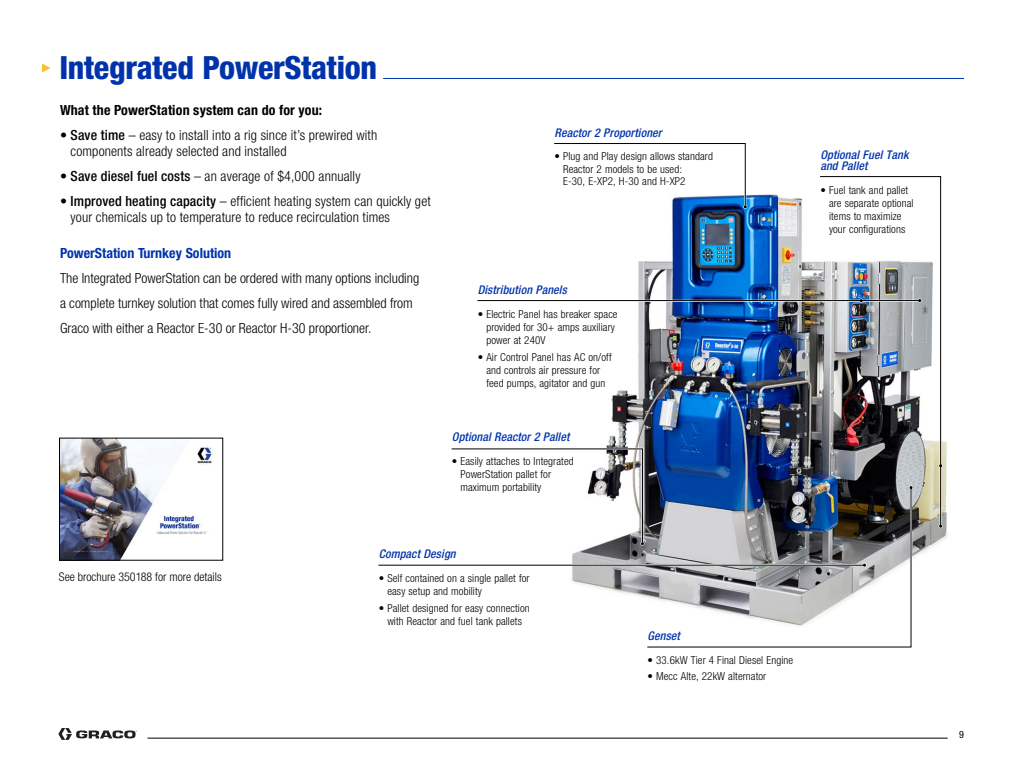
<style>
.page{position:relative;width:1024px;height:768px;background:#fff}
.page>*{position:absolute;margin:0;border:0;box-sizing:border-box;transform-origin:0 0}
.t1{font:800 condensed 32px "Helvetica Neue LT Std";letter-spacing:-.01em;color:#0033ab}
.t2{font:300 condensed 14px/16px "Helvetica Neue LT Std";letter-spacing:.01em;color:#000}
.t3{font:700 condensed 14px "Helvetica Neue LT Std";letter-spacing:.01em;color:#000}
.t4{font:700 condensed 14px "Helvetica Neue LT Std";color:#0033ab}
.t5{font:italic 500 condensed 12px/11px "Helvetica Neue LT Std";letter-spacing:.01em;color:#0033ab}
.t6{font:300 condensed 12px "Helvetica Neue LT Std";color:#000}
.t7{font:300 condensed 11px/13px "Helvetica Neue LT Std";letter-spacing:.01em;color:#000}
.t8{font:condensed 10px "Helvetica Neue LT Std";color:#000}
.s1{font-weight:500}
</style>
<div class="page">
<img style="left:61px;top:440px;width:152px;height:118px">
<div style="left:59px;top:438px;width:164px;height:122px;border:1px solid #000"></div>
<img style="left:570px;top:194px;width:378px;height:403px">
<hr style="left:383px;top:78px;width:581px;height:1px;background:#0033ab">
<svg style="left:42px;top:63px;width:8px;height:10px"></svg>
<svg style="left:818px;top:176px;width:125px;height:353px"></svg>
<hr style="left:378px;top:564px;width:487px;height:2px;background:#fff">
<svg style="left:939px;top:524px;width:4px;height:4px"></svg>
<img style="left:820px;top:176px;width:121px;height:350px">
<hr style="left:378px;top:565px;width:487px;height:1px;background:#000">
<svg style="left:647px;top:486px;width:265px;height:162px"></svg>
<hr style="left:477px;top:300px;width:443px;height:2px;background:#fff">
<svg style="left:918px;top:299px;width:4px;height:4px"></svg>
<svg style="left:859px;top:299px;width:4px;height:4px"></svg>
<svg style="left:554px;top:143px;width:193px;height:66px"></svg>
<svg style="left:451px;top:447px;width:193px;height:99px"></svg>
<hr style="left:477px;top:300px;width:443px;height:1px;background:#000">
<svg style="left:58px;top:728px;width:79px;height:12px"></svg>
<hr style="left:147px;top:738px;width:801px;height:1px;background:#000">
<h1 class="t1" style="left:59px;top:48px;width:319px">Integrated PowerStation</h1>
<p class="t3" style="left:60px;top:101px;width:264px">What the PowerStation system can do for you:</p>
<p class="t2" style="left:71px;top:127px;width:308px;text-indent:-11px">• <span class="s1">Save time</span> – easy to install into a rig since it’s prewired with components already selected and installed</p>
<p class="t2" style="left:60px;top:168px;width:302px">• <span class="s1">Save diesel fuel costs</span> – an average of $4,000 annually</p>
<p class="t2" style="left:71px;top:193px;width:362px;text-indent:-11px">• <span class="s1">Improved heating capacity</span> – efficient heating system can quickly get your chemicals up to temperature to reduce recirculation times</p>
<p class="t4" style="left:60px;top:244px;width:173px">PowerStation Turnkey Solution</p>
<p class="t2" style="left:60px;top:265px;width:361px;line-height:25px">The Integrated PowerStation can be ordered with many options including a complete turnkey solution that comes fully wired and assembled from<br>Graco with either a Reactor E-30 or Reactor H-30 proportioner.</p>
<p class="t5" style="left:554px;top:127px;width:109px">Reactor 2 Proportioner</p>
<p class="t7" style="left:563px;top:150px;width:151px;text-indent:-9px">• Plug and Play design allows standard<br>Reactor 2 models to be used:</p>
<p class="t7" style="left:563px;top:175px;width:124px">E-30, E-XP2, H-30 and H-XP2</p>
<p class="t5" style="left:478px;top:285px;width:91px">Distribution Panels</p>
<p class="t7" style="left:486px;top:308px;width:133px;text-indent:-9px">• Electric Panel has breaker space provided for 30+ amps auxiliary power at 240V</p>
<p class="t7" style="left:478px;top:350px;width:135px;text-align:center">• Air Control Panel has AC on/off and controls air pressure for<br>feed pumps, agitator and gun</p>
<p class="t5" style="left:452px;top:431px;width:119px">Optional Reactor 2 Pallet</p>
<p class="t7" style="left:461px;top:454px;width:115px;text-indent:-9px">• Easily attaches to Integrated<br>PowerStation pallet for maximum portability</p>
<p class="t6" style="left:59px;top:570px;width:164px">See brochure 350188 for more details</p>
<p class="t5" style="left:379px;top:549px;width:78px">Compact Design</p>
<p class="t7" style="left:387px;top:571px;width:144px;text-indent:-9px">• Self contained on a single pallet for easy setup and mobility</p>
<p class="t7" style="left:379px;top:601px;width:152px;text-align:center">• Pallet designed for easy connection with Reactor and fuel tank pallets</p>
<p class="t5" style="left:648px;top:631px;width:34px">Genset</p>
<p class="t7" style="left:648px;top:653px;width:147px">• 33.6kW Tier 4 Final Diesel Engine</p>
<p class="t7" style="left:648px;top:670px;width:120px">• Mecc Alte, 22kW alternator</p>
<p class="t5" style="left:820px;top:150px;width:90px">Optional Fuel Tank and Pallet</p>
<p class="t7" style="left:829px;top:183px;width:86px;text-indent:-9px">• Fuel tank and pallet are separate optional items to maximize your configurations</p>
<p class="t8" style="left:959px;top:729px;width:6px">9</p>
</div>
